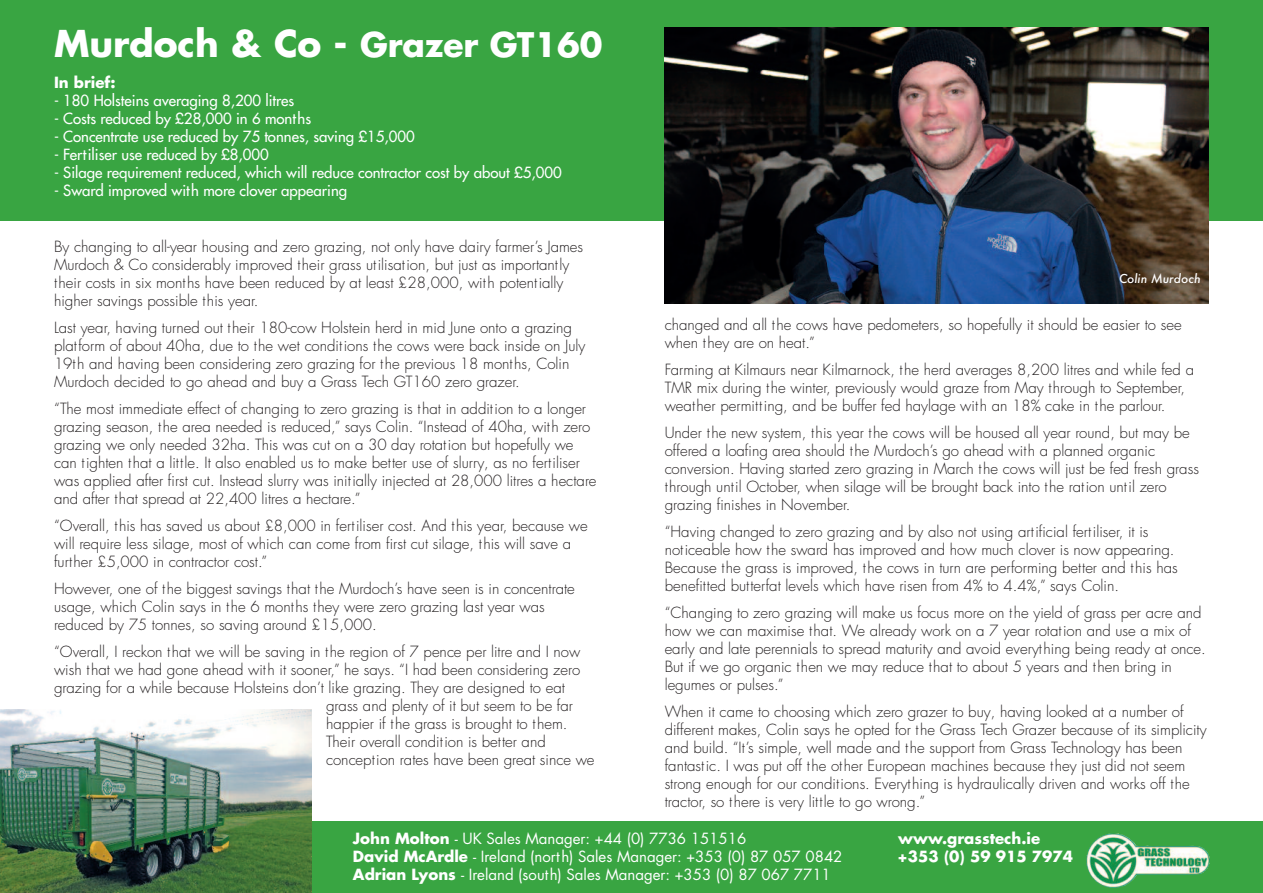
<style>
.page{position:relative;width:1263px;height:893px;background:#fff}
.page>*{position:absolute;margin:0;border:0;box-sizing:border-box;transform-origin:0 0}
.t1{font:700 36px "Futura Com";color:#fff}
.t2{font:300 15px/18px "Futura Com";color:#231f20}
.t3{font:500 15px "Futura Com";color:#fff}
.t4{font:15px "Futura Com";color:#fff}
.t5{font:700 15px "Futura Com";color:#fff}
.t6{font:italic 500 12px "Futura";color:#fff}
.s1{font-size:33px}
.s2{font-weight:700}
</style>
<div class="page">
<div style="left:0;top:821px;width:1263px;height:72px;background:#39a542"></div>
<div style="left:0;top:0;width:1263px;height:221px;background:#39a542"></div>
<img style="left:665px;top:27px;width:544px;height:276px">
<img style="left:0;top:710px;width:311px;height:183px">
<img style="left:1086px;top:833px;width:124px;height:55px">
<h1 class="t1" style="left:54px;top:15px;width:550px">Murdoch &amp; Co - <span class="s1">Grazer GT160</span></h1>
<p class="t5" style="left:54px;top:71px;width:63px">In brief:</p>
<p class="t3" style="left:54px;top:90px;width:242px">- 180 Holsteins averaging 8,200 litres</p>
<p class="t3" style="left:54px;top:108px;width:259px">- Costs reduced by £28,000 in 6 months</p>
<p class="t3" style="left:54px;top:126px;width:362px">- Concentrate use reduced by 75 tonnes, saving £15,000</p>
<p class="t3" style="left:54px;top:144px;width:216px">- Fertiliser use reduced by £8,000</p>
<p class="t3" style="left:54px;top:162px;width:509px">- Silage requirement reduced, which will reduce contractor cost by about £5,000</p>
<p class="t3" style="left:54px;top:180px;width:295px">- Sward improved with more clover appearing</p>
<p class="t2" style="left:54px;top:238px;width:531px">By changing to all-year housing and zero grazing, not only have dairy farmer’s James Murdoch &amp; Co considerably improved their grass utilisation, but just as importantly their costs in six months have been reduced by at least £28,000, with potentially higher savings possible this year.</p>
<p class="t2" style="left:54px;top:319px;width:533px">Last year, having turned out their 180-cow Holstein herd in mid June onto a grazing platform of about 40ha, due to the wet conditions the cows were back inside on July 19th and having been considering zero grazing for the previous 18 months, Colin Murdoch decided to go ahead and buy a Grass Tech GT160 zero grazer.</p>
<p class="t2" style="left:54px;top:400px;width:544px">“The most immediate effect of changing to zero grazing is that in addition to a longer grazing season, the area needed is reduced,” says Colin. “Instead of 40ha, with zero grazing we only needed 32ha. This was cut on a 30 day rotation but hopefully we can tighten that a little. It also enabled us to make better use of slurry, as no fertiliser was applied after first cut. Instead slurry was initially injected at 28,000 litres a hectare and after that spread at 22,400 litres a hectare.”</p>
<p class="t2" style="left:54px;top:517px;width:535px">“Overall, this has saved us about £8,000 in fertiliser cost. And this year, because we will require less silage, most of which can come from first cut silage, this will save a further £5,000 in contractor cost.”</p>
<p class="t2" style="left:54px;top:580px;width:522px">However, one of the biggest savings that the Murdoch’s have seen is in concentrate usage, which Colin says in the 6 months they were zero grazing last year was reduced by 75 tonnes, so saving around £15,000.</p>
<p class="t2" style="left:54px;top:643px;width:528px">“Overall, I reckon that we will be saving in the region of 7 pence per litre and I now</p>
<p class="t2" style="left:54px;top:661px;width:528px">wish that we had gone ahead with it sooner,” he says. “I had been considering zero</p>
<p class="t2" style="left:54px;top:679px;width:512px">grazing for a while because Holsteins don’t like grazing. They are designed to eat</p>
<p class="t2" style="left:326px;top:697px;width:248px">grass and plenty of it but seem to be far</p>
<p class="t2" style="left:326px;top:715px;width:243px">happier if the grass is brought to them.</p>
<p class="t2" style="left:326px;top:733px;width:221px">Their overall condition is better and</p>
<p class="t2" style="left:326px;top:751px;width:270px">conception rates have been great since we</p>
<p class="t6" style="left:1119px;top:272px;width:83px">Colin Murdoch</p>
<p class="t2" style="left:665px;top:315px;width:518px">changed and all the cows have pedometers, so hopefully it should be easier to see when they are on heat.”</p>
<p class="t2" style="left:665px;top:360px;width:531px">Farming at Kilmaurs near Kilmarnock, the herd averages 8,200 litres and while fed a<br>TMR mix during the winter, previously would graze from May through to September, weather permitting, and be buffer fed haylage with an 18% cake in the parlour.</p>
<p class="t2" style="left:665px;top:423px;width:536px">Under the new system, this year the cows will be housed all year round, but may be offered a loafing area should the Murdoch’s go ahead with a planned organic conversion. Having started zero grazing in March the cows will just be fed fresh grass through until October, when silage will be brought back into the ration until zero grazing finishes in November.</p>
<p class="t2" style="left:665px;top:522px;width:514px">“Having changed to zero grazing and by also not using artificial fertiliser, it is noticeable how the sward has improved and how much clover is now appearing.<br>Because the grass is improved, the cows in turn are performing better and this has benefitted butterfat levels which have risen from 4% to 4.4%,” says Colin.</p>
<p class="t2" style="left:665px;top:603px;width:543px">“Changing to zero grazing will make us focus more on the yield of grass per acre and how we can maximise that. We already work on a 7 year rotation and use a mix of early and late perennials to spread maturity and avoid everything being ready at once.<br>But if we go organic then we may reduce that to about 5 years and then bring in legumes or pulses.”</p>
<p class="t2" style="left:665px;top:702px;width:543px">When it came to choosing which zero grazer to buy, having looked at a number of different makes, Colin says he opted for the Grass Tech Grazer because of its simplicity and build. “It’s simple, well made and the support from Grass Technology has been fantastic. I was put off the other European machines because they just did not seem strong enough for our conditions. Everything is hydraulically driven and works off the tractor, so there is very little to go wrong.”</p>
<p class="t4" style="left:353px;top:828px;width:395px"><span class="s2">John Molton</span> - UK Sales Manager: +44 (0) 7736 151516</p>
<p class="t5" style="left:898px;top:827px;width:144px">www.grasstech.ie</p>
<p class="t4" style="left:353px;top:846px;width:491px"><span class="s2">David McArdle</span> - Ireland (north) Sales Manager: +353 (0) 87 057 0842</p>
<p class="t5" style="left:898px;top:845px;width:177px">+353 (0) 59 915 7974</p>
<p class="t4" style="left:353px;top:864px;width:479px"><span class="s2">Adrian Lyons</span> - Ireland (south) Sales Manager: +353 (0) 87 067 7711</p>
</div>
